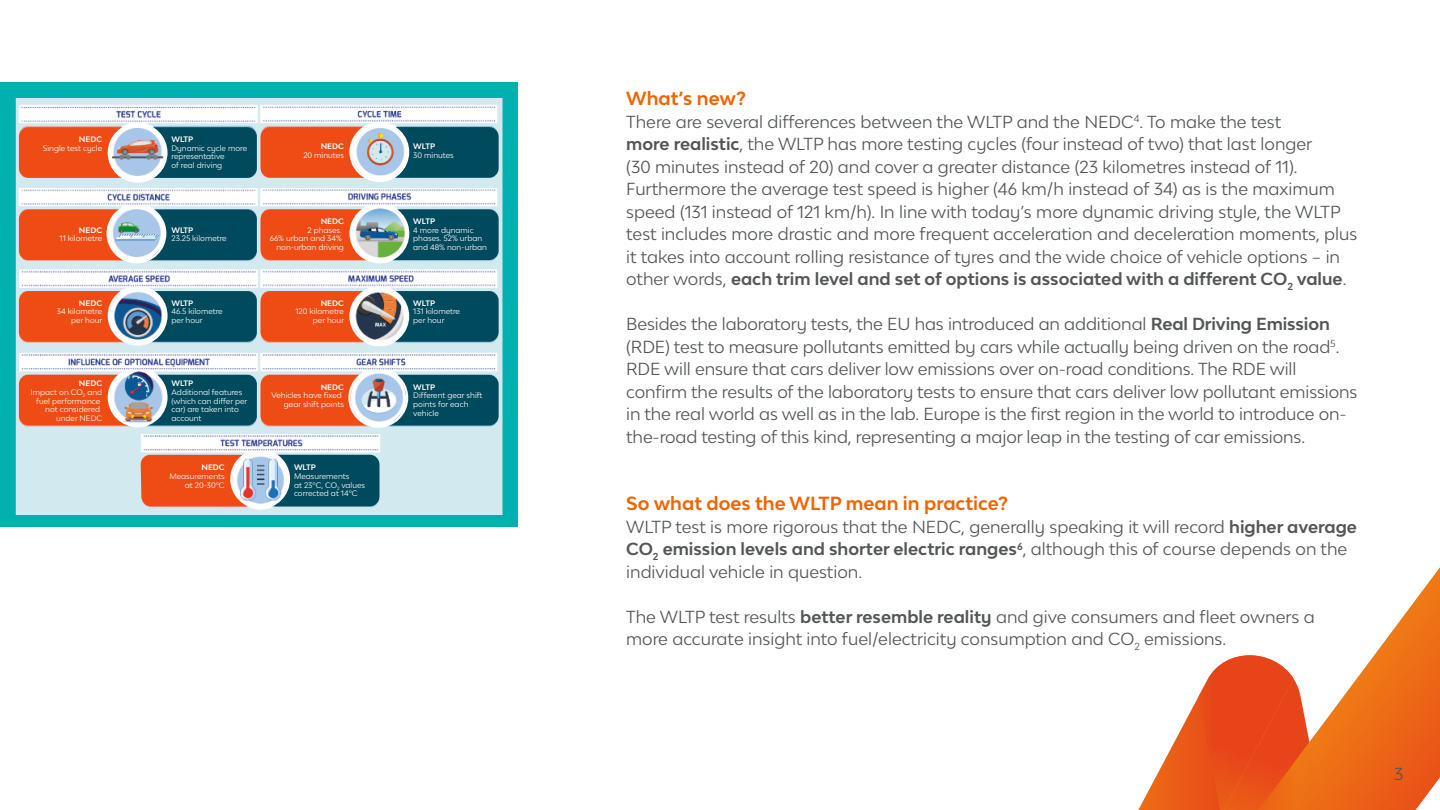
<style>
.page{position:relative;width:1440px;height:810px;background:#fff}
.page>*{position:absolute;margin:0;border:0;box-sizing:border-box;transform-origin:0 0}
.t1{font:700 18px "Lease Plan";color:#f06400}
.t2{font:16.5px/22.5px "Lease Plan";letter-spacing:-.005em;color:#545656}
.t3{font:7.57px/8.6px "Lease Plan";color:#fff}
.t4{font:700 7.57px "Lease Plan";color:#fff}
.s1{font-weight:700}
</style>
<div class="page">
<svg style="left:1138px;top:660px;width:90px;height:150px"></svg>
<svg style="left:1228px;top:567px;width:212px;height:243px"></svg>
<div style="left:0;top:82px;width:518px;height:445px;background:#00b1af"></div>
<img style="left:15px;top:99px;width:487px;height:415px">
<svg style="left:141px;top:451px;width:238px;height:58px;background:#91766d"></svg>
<svg style="left:19px;top:206px;width:480px;height:57px;background:#8d776b"></svg>
<svg style="left:19px;top:286px;width:480px;height:60px;background:#8c746b"></svg>
<svg style="left:19px;top:370px;width:480px;height:58px;background:#90776e"></svg>
<svg style="left:19px;top:122px;width:480px;height:61px;background:#967e75"></svg>
<p class="t4" style="left:79px;top:134px;width:25px">NEDC</p>
<p class="t3" style="left:43px;top:143px;width:61px">Single test cycle</p>
<p class="t4" style="left:172px;top:134px;width:23px">WLTP</p>
<p class="t3" style="left:172px;top:143px;width:77px">Dynamic cycle more representative<br>of real driving</p>
<p class="t4" style="left:79px;top:225px;width:25px">NEDC</p>
<p class="t3" style="left:60px;top:234px;width:44px">11 kilometre</p>
<p class="t4" style="left:172px;top:225px;width:23px">WLTP</p>
<p class="t3" style="left:172px;top:234px;width:57px">23.25 kilometre</p>
<p class="t4" style="left:79px;top:298px;width:25px">NEDC</p>
<p class="t3" style="left:57px;top:307px;width:47px;text-align:right">34 kilometre per hour</p>
<p class="t4" style="left:172px;top:298px;width:23px">WLTP</p>
<p class="t3" style="left:172px;top:307px;width:53px">46.5 kilometre per hour</p>
<p class="t3" style="left:31px;top:379px;width:73px;text-align:right"><span class="s1">NEDC<br></span>Impact on CO<sub>2</sub> and fuel performance not considered under NEDC</p>
<p class="t4" style="left:172px;top:379px;width:23px">WLTP</p>
<p class="t3" style="left:172px;top:388px;width:77px">Additional features (which can differ per car) are taken into account</p>
<p class="t4" style="left:202px;top:463px;width:25px">NEDC</p>
<p class="t3" style="left:169px;top:472px;width:57px;text-align:right">Measurements at 20-30ºC</p>
<p class="t4" style="left:321px;top:141px;width:25px">NEDC</p>
<p class="t3" style="left:303px;top:150px;width:42px">20 minutes</p>
<p class="t4" style="left:321px;top:216px;width:25px">NEDC</p>
<p class="t3" style="left:270px;top:226px;width:76px;text-align:right">2 phases.<br>66% urban and 34% non-urban driving</p>
<p class="t4" style="left:321px;top:298px;width:25px">NEDC</p>
<p class="t3" style="left:296px;top:307px;width:50px;text-align:right">120 kilometre per hour</p>
<p class="t4" style="left:321px;top:382px;width:25px">NEDC</p>
<p class="t3" style="left:271px;top:391px;width:74px;text-align:right">Vehicles have fixed gear shift points</p>
<p class="t4" style="left:294px;top:463px;width:23px">WLTP</p>
<p class="t3" style="left:294px;top:472px;width:73px">Measurements<br>at 23ºC, CO<sub>2</sub> values corrected at 14ºC</p>
<p class="t4" style="left:413px;top:141px;width:23px">WLTP</p>
<p class="t3" style="left:413px;top:150px;width:42px">30 minutes</p>
<p class="t4" style="left:413px;top:216px;width:23px">WLTP</p>
<p class="t3" style="left:413px;top:226px;width:75px">4 more dynamic phases. 52% urban and 48% non-urban</p>
<p class="t4" style="left:413px;top:298px;width:23px">WLTP</p>
<p class="t3" style="left:413px;top:307px;width:48px">131 kilometre per hour</p>
<p class="t4" style="left:413px;top:382px;width:23px">WLTP</p>
<p class="t3" style="left:413px;top:391px;width:71px">Different gear shift points for each vehicle</p>
<p class="t1" style="left:626px;top:87px;width:121px">What’s new?</p>
<p class="t2" style="left:626px;top:110px;width:733px">There are several differences between the WLTP and the NEDC<sup>4</sup>. To make the test<br><span class="s1">more realistic</span>, the WLTP has more testing cycles (four instead of two) that last longer<br>(30 minutes instead of 20) and cover a greater distance (23 kilometres instead of 11).<br>Furthermore the average test speed is higher (46 km/h instead of 34) as is the maximum speed (131 instead of 121 km/h). In line with today’s more dynamic driving style, the WLTP test includes more drastic and more frequent acceleration and deceleration moments, plus it takes into account rolling resistance of tyres and the wide choice of vehicle options – in other words, <span class="s1">each trim level and set of options is associated with a different CO</span><sub>2</sub> <span class="s1">value</span>.</p>
<p class="t2" style="left:626px;top:312px;width:733px">Besides the laboratory tests, the EU has introduced an additional <span class="s1">Real Driving Emission </span>(RDE) test to measure pollutants emitted by cars while actually being driven on the road<sup>5</sup>.<br>RDE will ensure that cars deliver low emissions over on-road conditions. The RDE will confirm the results of the laboratory tests to ensure that cars deliver low pollutant emissions in the real world as well as in the lab. Europe is the first region in the world to introduce on&shy;the-road testing of this kind, representing a major leap in the testing of car emissions.</p>
<p class="t1" style="left:626px;top:492px;width:383px">So what does the WLTP mean in practice?</p>
<p class="t2" style="left:626px;top:515px;width:732px">WLTP test is more rigorous that the NEDC, generally speaking it will record <span class="s1">higher average<br>CO</span><sub>2</sub> <span class="s1">emission levels and shorter electric ranges</span><sup>6</sup>, although this of course depends on the individual vehicle in question.</p>
<p class="t2" style="left:626px;top:605px;width:690px">The WLTP test results <span class="s1">better resemble reality</span> and give consumers and fleet owners a more accurate insight into fuel/electricity consumption and CO<sub>2</sub> emissions.</p>
<p class="t2" style="left:1394px;top:762px;width:11px">3</p>
</div>
